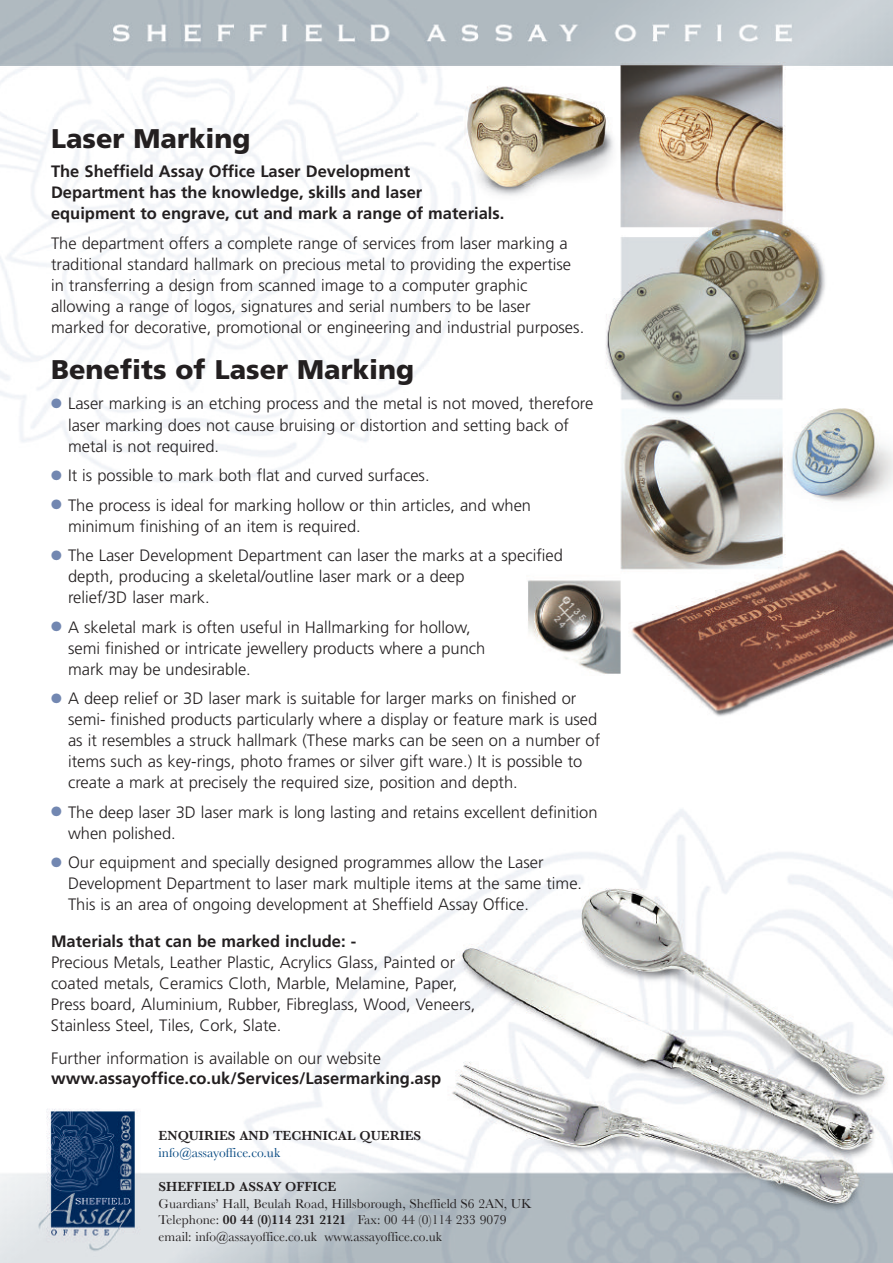
<style>
.page{position:relative;width:893px;height:1263px;background:#fff}
.page>*{position:absolute;margin:0;border:0;box-sizing:border-box;transform-origin:0 0}
.t1{font:900 27px "Frutiger";color:#231f20}
.t2{font:300 16.5px/21px "Frutiger";color:#231f20}
.t3{font:700 16.5px/21px "Frutiger";color:#231f20}
.t4{font:13.5px/16.5px "Baskerville";color:#231f20}
.t5{font:600 13.5px "Baskerville";color:#231f20}
.t6{font:13.5px "Baskerville";color:#01457f}
.s1{color:#7287b1}
.s2{font-weight:600}
</style>
<div class="page">
<img style="left:0;top:0;width:893px;height:717px">
<img style="left:0;top:809px;width:893px;height:454px">
<h1 class="t1" style="left:51px;top:128px;width:201px">Laser Marking</h1>
<p class="t3" style="left:51px;top:162px;width:455px">The Sheffield Assay Office Laser Development<br>Department has the knowledge, skills and laser equipment to engrave, cut and mark a range of materials.</p>
<p class="t2" style="left:51px;top:234px;width:535px">The department offers a complete range of services from laser marking a traditional standard hallmark on precious metal to providing the expertise in transferring a design from scanned image to a computer graphic allowing a range of logos, signatures and serial numbers to be laser marked for decorative, promotional or engineering and industrial purposes.</p>
<h1 class="t1" style="left:51px;top:359px;width:365px">Benefits of Laser Marking</h1>
<p class="t2" style="left:68px;top:394px;width:527px;text-indent:-17px"><span class="s1">●</span> Laser marking is an etching process and the metal is not moved, therefore laser marking does not cause bruising or distortion and setting back of metal is not required.</p>
<p class="t2" style="left:51px;top:466px;width:380px"><span class="s1">●</span> It is possible to mark both flat and curved surfaces.</p>
<p class="t2" style="left:68px;top:495px;width:465px;text-indent:-17px"><span class="s1">●</span> The process is ideal for marking hollow or thin articles, and when minimum finishing of an item is required.</p>
<p class="t2" style="left:68px;top:546px;width:496px;text-indent:-17px"><span class="s1">●</span> The Laser Development Department can laser the marks at a specified depth, producing a skeletal/outline laser mark or a deep<br>relief/3D laser mark.</p>
<p class="t2" style="left:68px;top:618px;width:419px;text-indent:-17px"><span class="s1">●</span> A skeletal mark is often useful in Hallmarking for hollow, semi finished or intricate jewellery products where a punch mark may be undesirable.</p>
<p class="t2" style="left:68px;top:689px;width:534px;text-indent:-17px"><span class="s1">●</span> A deep relief or 3D laser mark is suitable for larger marks on finished or semi- finished products particularly where a display or feature mark is used as it resembles a struck hallmark (These marks can be seen on a number of items such as key-rings, photo frames or silver gift ware.) It is possible to create a mark at precisely the required size, position and depth.</p>
<p class="t2" style="left:68px;top:803px;width:531px;text-indent:-17px"><span class="s1">●</span> The deep laser 3D laser mark is long lasting and retains excellent definition when polished.</p>
<p class="t2" style="left:68px;top:853px;width:516px;text-indent:-17px"><span class="s1">●</span> Our equipment and specially designed programmes allow the Laser<br>Development Department to laser mark multiple items at the same time.<br>This is an area of ongoing development at Sheffield Assay Office.</p>
<p class="t3" style="left:51px;top:932px;width:307px">Materials that can be marked include: -</p>
<p class="t2" style="left:51px;top:953px;width:426px">Precious Metals, Leather Plastic, Acrylics Glass, Painted or coated metals, Ceramics Cloth, Marble, Melamine, Paper, Press board, Aluminium, Rubber, Fibreglass, Wood, Veneers, Stainless Steel, Tiles, Cork, Slate.</p>
<p class="t2" style="left:51px;top:1049px;width:331px">Further information is available on our website</p>
<p class="t3" style="left:51px;top:1069px;width:392px">www.assayoffice.co.uk/Services/Lasermarking.asp</p>
<p class="t5" style="left:159px;top:1128px;width:264px">ENQUIRIES AND TECHNICAL QUERIES</p>
<p class="t6" style="left:159px;top:1145px;width:123px">info@assayoffice.co.uk</p>
<p class="t5" style="left:159px;top:1179px;width:179px">SHEFFIELD ASSAY OFFICE</p>
<p class="t4" style="left:159px;top:1195px;width:375px">Guardians’ Hall, Beulah Road, Hillsborough, Sheffield S6 2AN, UK<br>Telephone: <span class="s2">00 44 (0)114 231 2121</span> Fax: 00 44 (0)114 233 9079 email: info@assayoffice.co.uk www.assayoffice.co.uk</p>
</div>
